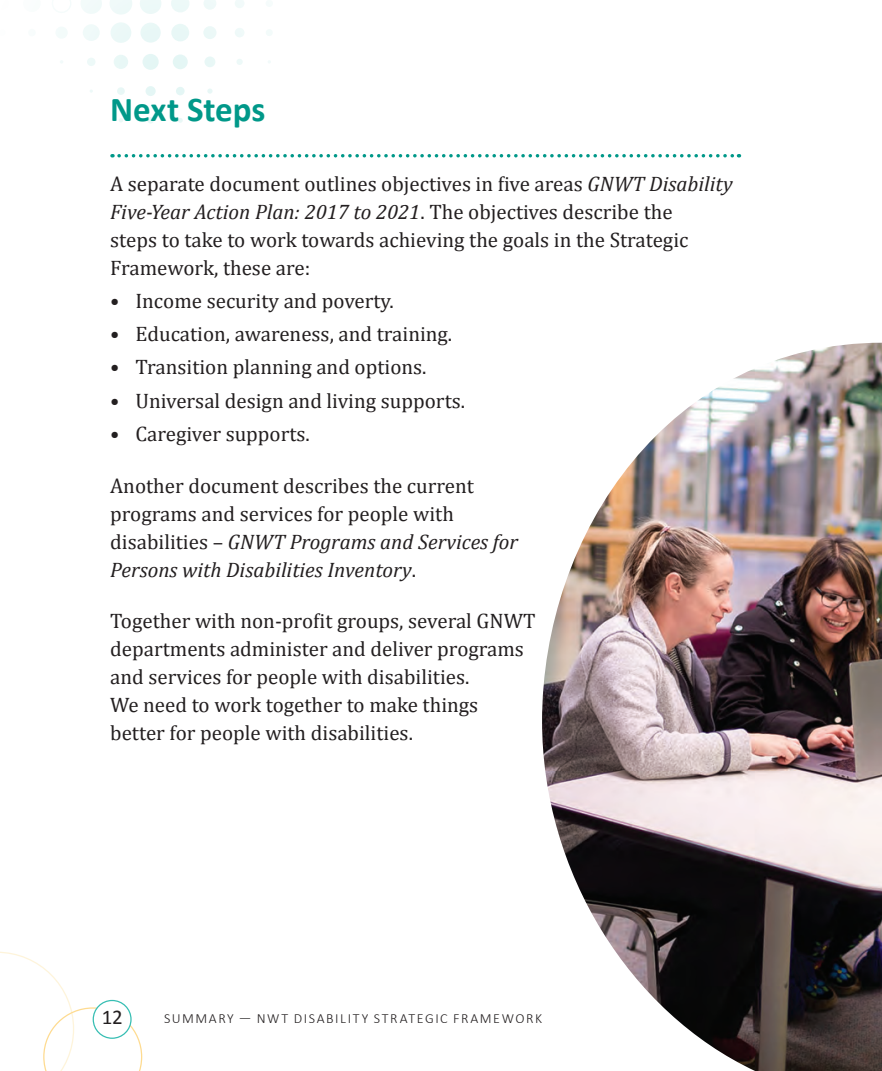
<style>
.page{position:relative;width:882px;height:1071px;background:#fff}
.page>*{position:absolute;margin:0;border:0;box-sizing:border-box;transform-origin:0 0}
.t1{font:700 35px "Calibri";letter-spacing:-.005em;color:#009889}
.t2{font:21px/28px "Cambria";color:#231f20}
.t3{font:21px "Calibri";color:#231f20}
.t4{font:300 14px "Calibri";letter-spacing:.11em;color:#231f20}
.s1{font-style:italic}
</style>
<div class="page">
<div style="left:266px;top:0;width:7px;height:7px;background:#f6fcfb;border-radius:50%"></div>
<svg style="left:235px;top:0;width:9px;height:8px"></svg>
<svg style="left:204px;top:0;width:12px;height:10px"></svg>
<svg style="left:171px;top:0;width:18px;height:12px"></svg>
<svg style="left:140px;top:0;width:21px;height:14px"></svg>
<svg style="left:110px;top:0;width:22px;height:14px"></svg>
<svg style="left:81px;top:0;width:21px;height:14px"></svg>
<div style="left:266px;top:29px;width:7px;height:7px;background:#f3fbfa;border-radius:50%"></div>
<div style="left:235px;top:28px;width:9px;height:9px;background:#eff9f9;border-radius:50%"></div>
<div style="left:203px;top:26px;width:14px;height:13px;background:#ebf8f7;border-radius:50%"></div>
<div style="left:171px;top:24px;width:18px;height:17px;background:#e8f7f6;border-radius:50%"></div>
<div style="left:140px;top:23px;width:21px;height:20px;background:#e8f7f6;border-radius:50%"></div>
<div style="left:111px;top:22px;width:20px;height:21px;background:#ebf8f7;border-radius:50%"></div>
<div style="left:83px;top:24px;width:17px;height:17px;background:#f0faf9;border-radius:50%"></div>
<div style="left:55px;top:27px;width:13px;height:12px;background:#f3fbfa;border-radius:50%"></div>
<div style="left:28px;top:29px;width:8px;height:7px;background:#f8fcfc;border-radius:50%"></div>
<div style="left:236px;top:59px;width:7px;height:6px;background:#edf9f8;border-radius:50%"></div>
<div style="left:204px;top:56px;width:11px;height:11px;background:#e8f7f6;border-radius:50%"></div>
<div style="left:173px;top:54px;width:15px;height:15px;background:#e4f6f5;border-radius:50%"></div>
<div style="left:143px;top:54px;width:16px;height:16px;background:#e4f6f5;border-radius:50%"></div>
<div style="left:114px;top:55px;width:14px;height:14px;background:#e8f7f6;border-radius:50%"></div>
<div style="left:87px;top:58px;width:9px;height:8px;background:#edf9f8;border-radius:50%"></div>
<svg style="left:207px;top:89px;width:6px;height:5px"></svg>
<div style="left:176px;top:87px;width:9px;height:8px;background:#e4f6f5;border-radius:50%"></div>
<div style="left:146px;top:86px;width:10px;height:10px;background:#e4f6f5;border-radius:50%"></div>
<div style="left:117px;top:87px;width:8px;height:8px;background:#e8f7f6;border-radius:50%"></div>
<svg style="left:178px;top:118px;width:5px;height:5px"></svg>
<div style="left:147px;top:117px;width:7px;height:7px;background:#e9f8f6;border-radius:50%"></div>
<svg style="left:119px;top:118px;width:4px;height:4px"></svg>
<svg style="left:0;top:952px;width:142px;height:119px"></svg>
<div style="left:93px;top:1001px;width:38px;height:37px;background:#fff;border-radius:50%"></div>
<div style="left:93px;top:1000px;width:39px;height:39px;border:1px solid #36beb3;border-radius:50%"></div>
<svg style="left:119px;top:154px;width:620px;height:4px"></svg>
<img style="left:542px;top:343px;width:340px;height:728px">
<h1 class="t1" style="left:110px;top:87px;width:157px">Next Steps</h1>
<p class="t2" style="left:110px;top:170px;width:624px">A separate document outlines objectives in five areas <span class="s1">GNWT Disability Five-Year Action Plan: 2017 to 2021</span>. The objectives describe the<br>steps to take to work towards achieving the goals in the Strategic Framework, these are:</p>
<p class="t2" style="left:110px;top:287px;width:285px">• Income security and poverty.</p>
<p class="t2" style="left:110px;top:320px;width:344px">• Education, awareness, and training.</p>
<p class="t2" style="left:110px;top:353px;width:318px">• Transition planning and options.</p>
<p class="t2" style="left:110px;top:386px;width:356px">• Universal design and living supports.</p>
<p class="t2" style="left:110px;top:420px;width:201px">• Caregiver supports.</p>
<p class="t2" style="left:110px;top:471px;width:409px">Another document describes the current programs and services for people with disabilities – <span class="s1">GNWT Programs and Services for Persons with Disabilities Inventory</span>.</p>
<p class="t2" style="left:110px;top:607px;width:427px">Together with non-profit groups, several GNWT departments administer and deliver programs and services for people with disabilities.<br>We need to work together to make things better for people with disabilities.</p>
<p class="t3" style="left:102px;top:1004px;width:23px">12</p>
<p class="t4" style="left:164px;top:1009px;width:380px">SUMMARY — NWT DISABILITY STRATEGIC FRAMEWORK</p>
</div>
